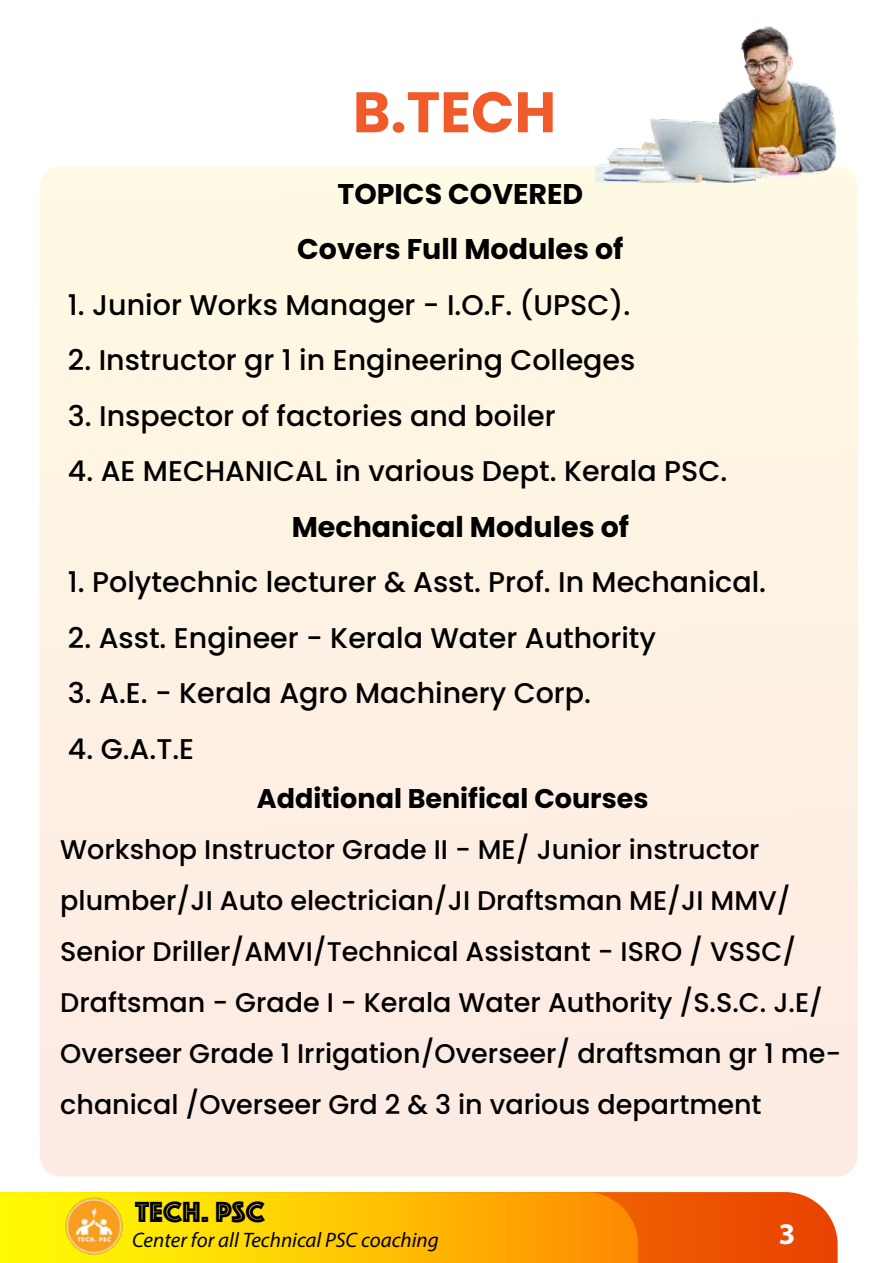
<style>
.page{position:relative;width:893px;height:1263px;background:#fff}
.page>*{position:absolute;margin:0;border:0;box-sizing:border-box;transform-origin:0 0}
.t1{font:700 57px "Poppins";color:#f15a29}
.t2{font:30px "Phosphate Inline";letter-spacing:-.005em;color:#000}
.t3{font:700 30px "Myriad Pro";color:#fff}
.t4{font:500 28.5px "Poppins";color:#000}
.t5{font:700 28.5px/55.5px "Poppins";color:#000;text-align:center}
.t6{font:500 27px/51px "Poppins";color:#000}
.t7{font:700 27px "Poppins";color:#000}
.t8{font:italic 21px "Myriad Pro";color:#000}
</style>
<div class="page">
<div style="left:40px;top:166px;width:818px;height:1010px;background:#fdf1e3;border-radius:21px"></div>
<svg style="left:638px;top:1192px;width:200px;height:71px;background:#ec570c"></svg>
<svg style="left:0;top:1192px;width:638px;height:71px;background:#fec302"></svg>
<img style="left:59px;top:1193px;width:69px;height:69px">
<img style="left:596px;top:26px;width:261px;height:157px">
<h1 class="t1" style="left:353px;top:79px;width:205px">B.TECH</h1>
<p class="t5" style="left:297px;top:166px;width:328px">TOPICS COVERED<br>Covers Full Modules of</p>
<p class="t4" style="left:68px;top:288px;width:564px">1. Junior Works Manager - I.O.F. (UPSC).</p>
<p class="t4" style="left:68px;top:344px;width:569px">2. Instructor gr 1 in Engineering Colleges</p>
<p class="t4" style="left:68px;top:399px;width:489px">3. Inspector of factories and boiler</p>
<p class="t4" style="left:68px;top:455px;width:661px">4. AE MECHANICAL in various Dept. Kerala PSC.</p>
<p class="t5" style="left:292px;top:499px;width:339px">Mechanical Modules of</p>
<p class="t4" style="left:68px;top:566px;width:700px">1. Polytechnic lecturer &amp; Asst. Prof. In Mechanical.</p>
<p class="t4" style="left:68px;top:621px;width:590px">2. Asst. Engineer - Kerala Water Authority</p>
<p class="t4" style="left:68px;top:677px;width:525px">3. A.E. - Kerala Agro Machinery Corp.</p>
<p class="t4" style="left:68px;top:732px;width:128px">4. G.A.T.E</p>
<p class="t7" style="left:257px;top:783px;width:393px">Additional Benifical Courses</p>
<p class="t6" style="left:60px;top:824px;width:783px">Workshop Instructor Grade II - ME/ Junior instructor plumber/JI Auto electrician/JI Draftsman ME/JI MMV/ Senior Driller/AMVI/Technical Assistant - ISRO / VSSC/ Draftsman - Grade I - Kerala Water Authority /S.S.C. J.E/ Overseer Grade 1 Irrigation/Overseer/ draftsman gr 1 me&shy;chanical /Overseer Grd 2 &amp; 3 in various department</p>
<p class="t2" style="left:135px;top:1197px;width:131px">TECH. PSC</p>
<p class="t8" style="left:132px;top:1226px;width:308px">Center for all Technical PSC coaching</p>
<p class="t3" style="left:779px;top:1214px;width:18px">3</p>
</div>
